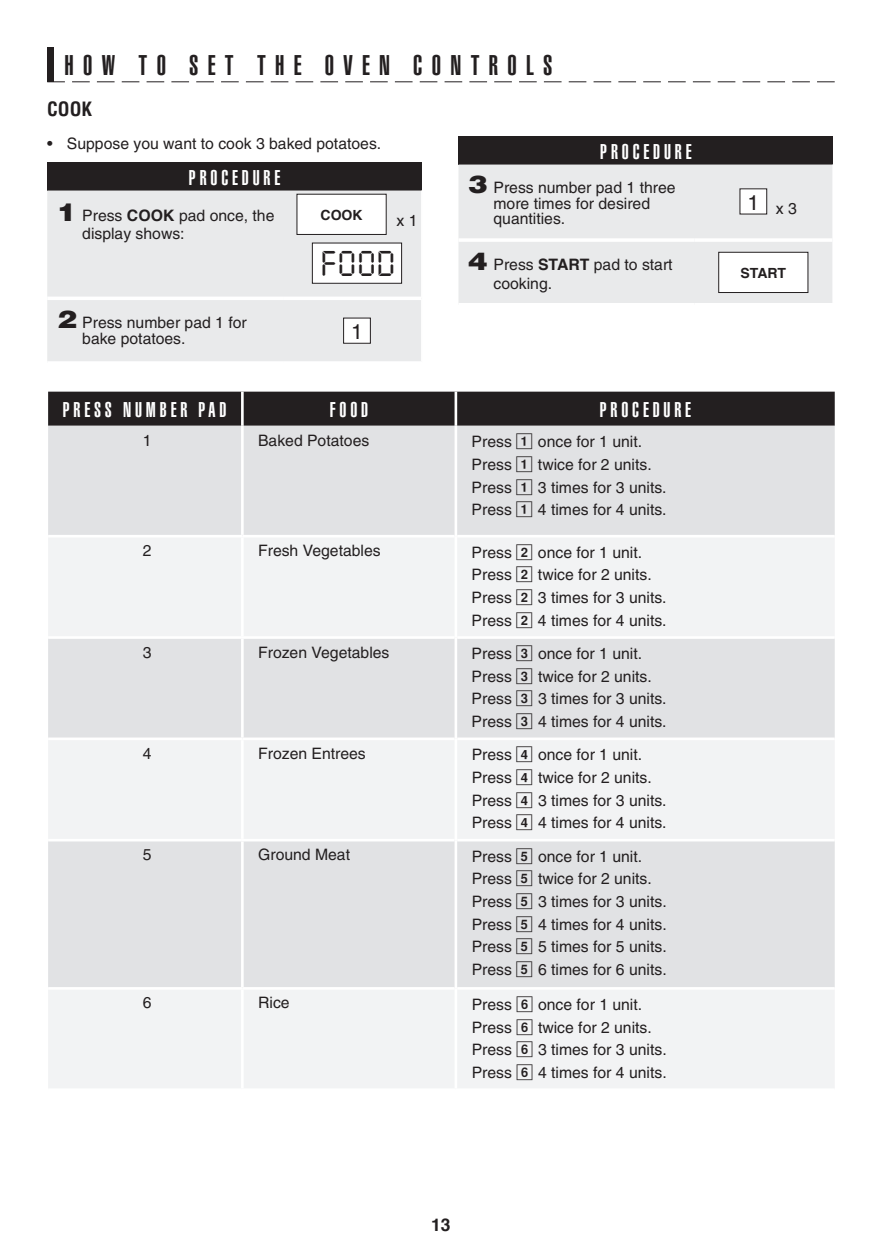
<style>
.page{position:relative;width:882px;height:1260px;background:#fff}
.page>*{position:absolute;margin:0;border:0;box-sizing:border-box;transform-origin:0 0}
.t1{font:31.5px "Digital ICG";color:#231f20}
.t2{font:900 extra-condensed 28px "Helvetica";letter-spacing:.33em;color:#231f20}
.t3{font:900 extra-condensed 21px "Helvetica";letter-spacing:.185em;color:#fff}
.t4{font:21px "Helvetica";color:#231f20}
.t5{font:700 condensed 19.25px "Helvetica";color:#231f20}
.t6{font:700 17.5px "Helvetica";color:#231f20}
.t7{font:15.75px/22.8px "Helvetica";color:#231f20}
.t8{font:700 14px "Helvetica";color:#231f20}
.s1{font-weight:900;font-size:24.5px}
.s2{font-weight:700}
.s3{font-family:"Box Posi A"}
</style>
<div class="page">
<div style="left:47px;top:47px;width:7px;height:35px;background:#231f20"></div>
<svg style="left:54px;top:81px;width:781px;height:1px"></svg>
<div style="left:47px;top:162px;width:375px;height:29px;background:#231f20"></div>
<div style="left:47px;top:191px;width:374px;height:170px;background:#e9eaeb"></div>
<hr style="left:47px;top:297px;width:236px;height:3px;background:#fff">
<hr style="left:283px;top:297px;width:138px;height:3px;background:#fff">
<div style="left:297px;top:194px;width:89px;height:40px;background:#fff"></div>
<div style="left:297px;top:194px;width:90px;height:41px;border:1px solid #231f20"></div>
<div style="left:312px;top:243px;width:90px;height:40px;background:#fff"></div>
<div style="left:312px;top:243px;width:90px;height:41px;border:1px solid #231f20"></div>
<div style="left:344px;top:318px;width:26px;height:25px;background:#fff"></div>
<div style="left:343px;top:318px;width:28px;height:26px;border:1px solid #231f20"></div>
<div style="left:48px;top:392px;width:787px;height:34px;background:#231f20"></div>
<div style="left:48px;top:426px;width:787px;height:109px;background:#e1e2e4"></div>
<svg style="left:48px;top:538px;width:787px;height:550px;fill:#f2f3f4"></svg>
<hr style="left:241px;top:392px;width:3px;height:34px;background:#fff">
<hr style="left:241px;top:426px;width:3px;height:109px;background:#fff">
<hr style="left:241px;top:538px;width:3px;height:98px;background:#fff">
<hr style="left:241px;top:639px;width:3px;height:99px;background:#fff">
<hr style="left:241px;top:740px;width:3px;height:99px;background:#fff">
<hr style="left:241px;top:841px;width:3px;height:146px;background:#fff">
<hr style="left:241px;top:990px;width:3px;height:98px;background:#fff">
<hr style="left:241px;top:636px;width:214px;height:3px;background:#fff">
<hr style="left:457px;top:636px;width:378px;height:3px;background:#fff">
<hr style="left:48px;top:738px;width:194px;height:2px;background:#fff">
<hr style="left:242px;top:738px;width:213px;height:2px;background:#fff">
<hr style="left:457px;top:738px;width:378px;height:2px;background:#fff">
<hr style="left:241px;top:839px;width:214px;height:2px;background:#fff">
<hr style="left:457px;top:839px;width:378px;height:2px;background:#fff">
<hr style="left:48px;top:987px;width:194px;height:3px;background:#fff">
<hr style="left:242px;top:987px;width:213px;height:3px;background:#fff">
<hr style="left:457px;top:987px;width:378px;height:3px;background:#fff">
<hr style="left:48px;top:636px;width:193px;height:3px;background:#fff">
<hr style="left:48px;top:839px;width:193px;height:2px;background:#fff">
<hr style="left:455px;top:392px;width:2px;height:34px;background:#fff">
<hr style="left:455px;top:426px;width:2px;height:110px;background:#fff">
<hr style="left:455px;top:536px;width:2px;height:102px;background:#fff">
<hr style="left:455px;top:638px;width:2px;height:101px;background:#fff">
<hr style="left:455px;top:739px;width:2px;height:101px;background:#fff">
<hr style="left:455px;top:840px;width:2px;height:148px;background:#fff">
<hr style="left:455px;top:988px;width:2px;height:100px;background:#fff">
<div style="left:458px;top:136px;width:375px;height:29px;background:#231f20"></div>
<div style="left:458px;top:165px;width:374px;height:138px;background:#e9eaeb"></div>
<hr style="left:458px;top:238px;width:236px;height:4px;background:#fff">
<hr style="left:694px;top:238px;width:138px;height:4px;background:#fff">
<div style="left:740px;top:189px;width:27px;height:25px;background:#fff"></div>
<div style="left:719px;top:252px;width:89px;height:41px;background:#fff"></div>
<div style="left:718px;top:252px;width:90px;height:41px;border:1px solid #231f20"></div>
<h2 class="t2" style="left:65px;top:49px;width:489px">HOW TO SET THE OVEN CONTROLS</h2>
<p class="t5" style="left:47px;top:97px;width:46px">COOK</p>
<p class="t7" style="left:47px;top:132px;width:336px">• Suppose you want to cook 3 baked potatoes.</p>
<h3 class="t3" style="left:189px;top:165px;width:93px">PROCEDURE</h3>
<p class="t7" style="left:82px;top:206px;width:194px;line-height:18.9px;text-indent:-25px"><span class="s1">1</span> Press <span class="s2">COOK</span> pad once, the display shows:</p>
<p class="t8" style="left:321px;top:203px;width:12px">COOK</p>
<h3 class="t3" style="left:600px;top:139px;width:93px">PROCEDURE</h3>
<p class="t7" style="left:494px;top:179px;width:184px;line-height:15.8px;text-indent:-25px"><span class="s1">3</span> Press number pad 1 three more times for desired quantities.</p>
<p class="t7" style="left:396px;top:209px;width:23px">x 1</p>
<p class="t7" style="left:82px;top:315px;width:166px;line-height:15.8px;text-indent:-25px"><span class="s1">2</span> Press number pad 1 for bake potatoes.</p>
<h1 class="t1" style="left:321px;top:243px;width:75px">FOOD</h1>
<h3 class="t4" style="left:351px;top:319px;width:13px">1</h3>
<p class="t7" style="left:494px;top:255px;width:181px;line-height:18.9px;text-indent:-25px"><span class="s1">4</span> Press <span class="s2">START</span> pad to start cooking.</p>
<h3 class="t3" style="left:63px;top:398px;width:165px">PRESS NUMBER PAD</h3>
<h3 class="t3" style="left:330px;top:398px;width:40px">FOOD</h3>
<h3 class="t3" style="left:600px;top:398px;width:22px">PROCEDURE</h3>
<p class="t7" style="left:143px;top:429px;width:10px">1</p>
<p class="t7" style="left:258px;top:429px;width:113px">Baked Potatoes</p>
<p class="t7" style="left:472px;top:430px;width:197px">Press <span class="s3">1</span> once for 1 unit.<br>Press <span class="s3">1</span> twice for 2 units.<br>Press <span class="s3">1</span> 3 times for 3 units.<br>Press <span class="s3">1</span> 4 times for 4 units.</p>
<p class="t7" style="left:143px;top:539px;width:10px">2</p>
<p class="t7" style="left:258px;top:539px;width:124px">Fresh Vegetables</p>
<p class="t7" style="left:472px;top:541px;width:197px">Press <span class="s3">2</span> once for 1 unit.<br>Press <span class="s3">2</span> twice for 2 units.<br>Press <span class="s3">2</span> 3 times for 3 units.<br>Press <span class="s3">2</span> 4 times for 4 units.</p>
<p class="t7" style="left:143px;top:641px;width:10px">3</p>
<p class="t7" style="left:258px;top:641px;width:133px">Frozen Vegetables</p>
<p class="t7" style="left:472px;top:642px;width:197px">Press <span class="s3">3</span> once for 1 unit.<br>Press <span class="s3">3</span> twice for 2 units.<br>Press <span class="s3">3</span> 3 times for 3 units.<br>Press <span class="s3">3</span> 4 times for 4 units.</p>
<p class="t7" style="left:143px;top:742px;width:10px">4</p>
<p class="t7" style="left:258px;top:742px;width:109px">Frozen Entrees</p>
<p class="t7" style="left:472px;top:743px;width:197px">Press <span class="s3">4</span> once for 1 unit.<br>Press <span class="s3">4</span> twice for 2 units.<br>Press <span class="s3">4</span> 3 times for 3 units.<br>Press <span class="s3">4</span> 4 times for 4 units.</p>
<p class="t7" style="left:143px;top:843px;width:10px">5</p>
<p class="t7" style="left:258px;top:843px;width:93px">Ground Meat</p>
<p class="t7" style="left:472px;top:845px;width:197px">Press <span class="s3">5</span> once for 1 unit.<br>Press <span class="s3">5</span> twice for 2 units.<br>Press <span class="s3">5</span> 3 times for 3 units.<br>Press <span class="s3">5</span> 4 times for 4 units.<br>Press <span class="s3">5</span> 5 times for 5 units.<br>Press <span class="s3">5</span> 6 times for 6 units.</p>
<p class="t7" style="left:143px;top:992px;width:10px">6</p>
<p class="t7" style="left:258px;top:992px;width:33px">Rice</p>
<p class="t7" style="left:472px;top:993px;width:197px">Press <span class="s3">6</span> once for 1 unit.<br>Press <span class="s3">6</span> twice for 2 units.<br>Press <span class="s3">6</span> 3 times for 3 units.<br>Press <span class="s3">6</span> 4 times for 4 units.</p>
<p class="t7" style="left:748px;top:198px;width:51px"><sup>1</sup> x 3</p>
<p class="t8" style="left:741px;top:261px;width:47px">START</p>
<p class="t6" style="left:431px;top:1211px;width:21px">13</p>
</div>
